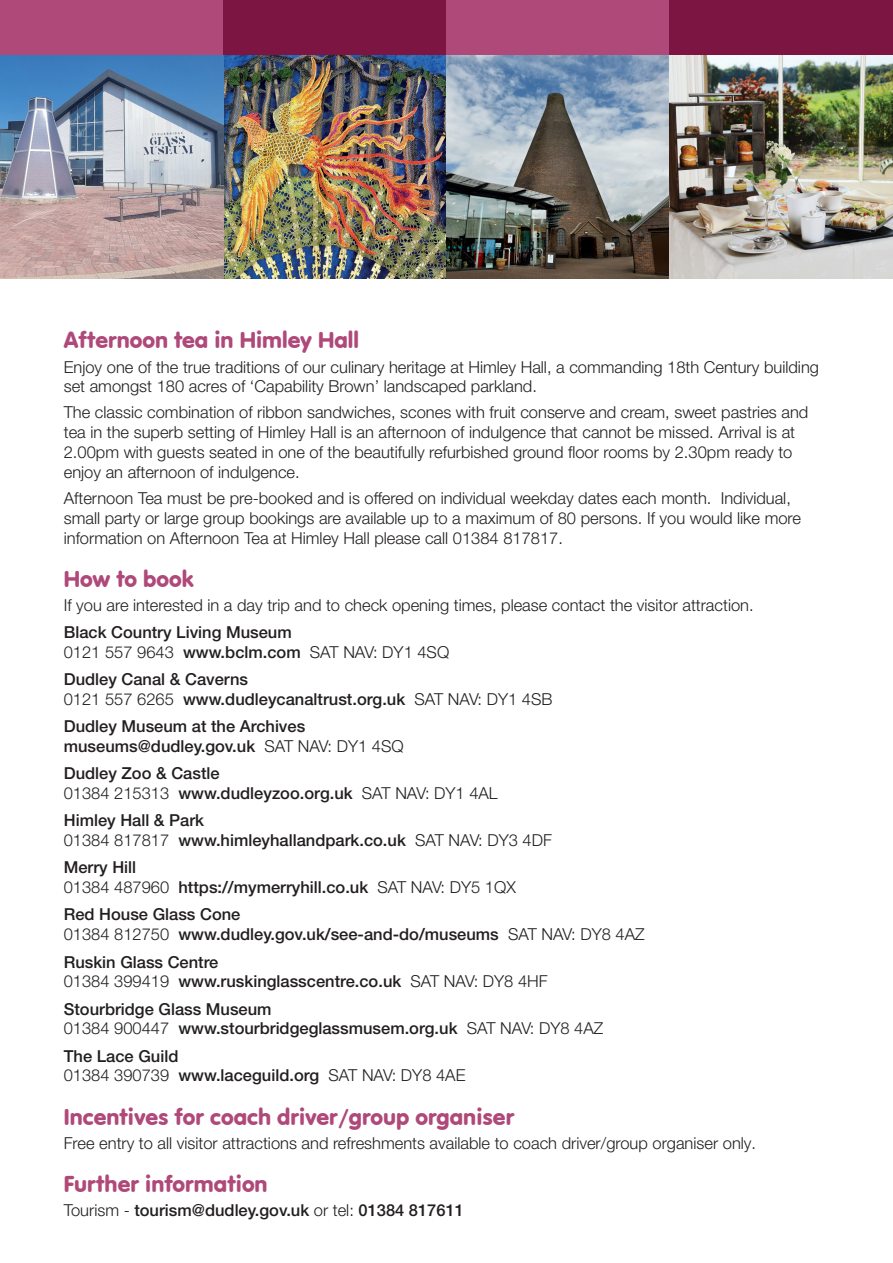
<style>
.page{position:relative;width:893px;height:1263px;background:#fff}
.page>*{position:absolute;margin:0;border:0;box-sizing:border-box;transform-origin:0 0}
.t1{font:24px "VAG Rundschrift D";color:#af497a}
.t2{font:300 16.5px/19.8px "Helvetica Neue LT Pro";color:#231f20}
.t3{font:500 16.5px "Helvetica Neue LT Pro";color:#231f20}
.s1{font-weight:500}
.s2{font-weight:300}
</style>
<div class="page">
<div style="left:0;top:0;width:223px;height:55px;background:#af497a"></div>
<div style="left:223px;top:0;width:223px;height:55px;background:#7d1542"></div>
<div style="left:446px;top:0;width:224px;height:55px;background:#af497a"></div>
<div style="left:670px;top:0;width:223px;height:55px;background:#7d1542"></div>
<img style="left:0;top:55px;width:893px;height:224px">
<p class="t1" style="left:64px;top:326px;width:297px">Afternoon tea in Himley Hall</p>
<p class="t2" style="left:64px;top:356px;width:757px">Enjoy one of the true traditions of our culinary heritage at Himley Hall, a commanding 18th Century building set amongst 180 acres of ‘Capability Brown’ landscaped parkland.</p>
<p class="t2" style="left:64px;top:402px;width:746px">The classic combination of ribbon sandwiches, scones with fruit conserve and cream, sweet pastries and tea in the superb setting of Himley Hall is an afternoon of indulgence that cannot be missed. Arrival is at 2.00pm with guests seated in one of the beautifully refurbished ground floor rooms by 2.30pm ready to enjoy an afternoon of indulgence.</p>
<p class="t2" style="left:64px;top:488px;width:739px">Afternoon Tea must be pre-booked and is offered on individual weekday dates each month. Individual, small party or large group bookings are available up to a maximum of 80 persons. If you would like more information on Afternoon Tea at Himley Hall please call 01384 817817.</p>
<p class="t1" style="left:64px;top:565px;width:132px">How to book</p>
<p class="t2" style="left:64px;top:595px;width:691px">If you are interested in a day trip and to check opening times, please contact the visitor attraction.</p>
<p class="t3" style="left:64px;top:622px;width:230px">Black Country Living Museum</p>
<p class="t2" style="left:64px;top:642px;width:387px">0121 557 9643 <span class="s1">www.bclm.com</span> SAT NAV: DY1 4SQ</p>
<p class="t3" style="left:64px;top:669px;width:186px">Dudley Canal &amp; Caverns</p>
<p class="t3" style="left:64px;top:689px;width:490px"><span class="s2">0121 557 6265</span> www.dudleycanaltrust.org.uk <span class="s2">SAT NAV: DY1 4SB</span></p>
<p class="t3" style="left:64px;top:716px;width:243px">Dudley Museum at the Archives</p>
<p class="t3" style="left:64px;top:736px;width:341px">museums@dudley.gov.uk <span class="s2">SAT NAV: DY1 4SQ</span></p>
<p class="t3" style="left:64px;top:763px;width:157px">Dudley Zoo &amp; Castle</p>
<p class="t2" style="left:64px;top:783px;width:436px">01384 215313 <span class="s1">www.dudleyzoo.org.uk</span> SAT NAV: DY1 4AL</p>
<p class="t3" style="left:64px;top:810px;width:142px">Himley Hall &amp; Park</p>
<p class="t3" style="left:64px;top:830px;width:490px"><span class="s2">01384 817817</span> www.himleyhallandpark.co.uk <span class="s2">SAT NAV: DY3 4DF</span></p>
<p class="t3" style="left:64px;top:858px;width:74px">Merry Hill</p>
<p class="t3" style="left:64px;top:877px;width:454px"><span class="s2">01384 487960</span> https://mymerryhill.co.uk <span class="s2">SAT NAV: DY5 1QX</span></p>
<p class="t3" style="left:64px;top:905px;width:178px">Red House Glass Cone</p>
<p class="t3" style="left:64px;top:924px;width:582px"><span class="s2">01384 812750</span> www.dudley.gov.uk/see-and-do/museums <span class="s2">SAT NAV: DY8 4AZ</span></p>
<p class="t3" style="left:64px;top:952px;width:156px">Ruskin Glass Centre</p>
<p class="t3" style="left:64px;top:971px;width:485px"><span class="s2">01384 399419</span> www.ruskinglasscentre.co.uk <span class="s2">SAT NAV: DY8 4HF</span></p>
<p class="t3" style="left:64px;top:999px;width:209px">Stourbridge Glass Museum</p>
<p class="t3" style="left:64px;top:1018px;width:541px"><span class="s2">01384 900447</span> www.stourbridgeglassmusem.org.uk <span class="s2">SAT NAV: DY8 4AZ</span></p>
<p class="t3" style="left:64px;top:1046px;width:116px">The Lace Guild</p>
<p class="t2" style="left:64px;top:1065px;width:403px">01384 390739 <span class="s1">www.laceguild.org</span> SAT NAV: DY8 4AE</p>
<p class="t1" style="left:64px;top:1102px;width:452px">Incentives for coach driver/group organiser</p>
<p class="t2" style="left:64px;top:1132px;width:694px">Free entry to all visitor attractions and refreshments available to coach driver/group organiser only.</p>
<p class="t1" style="left:64px;top:1170px;width:205px">Further information</p>
<p class="t3" style="left:64px;top:1200px;width:402px"><span class="s2">Tourism -</span> tourism@dudley.gov.uk <span class="s2">or tel:</span> 01384 817611</p>
</div>
